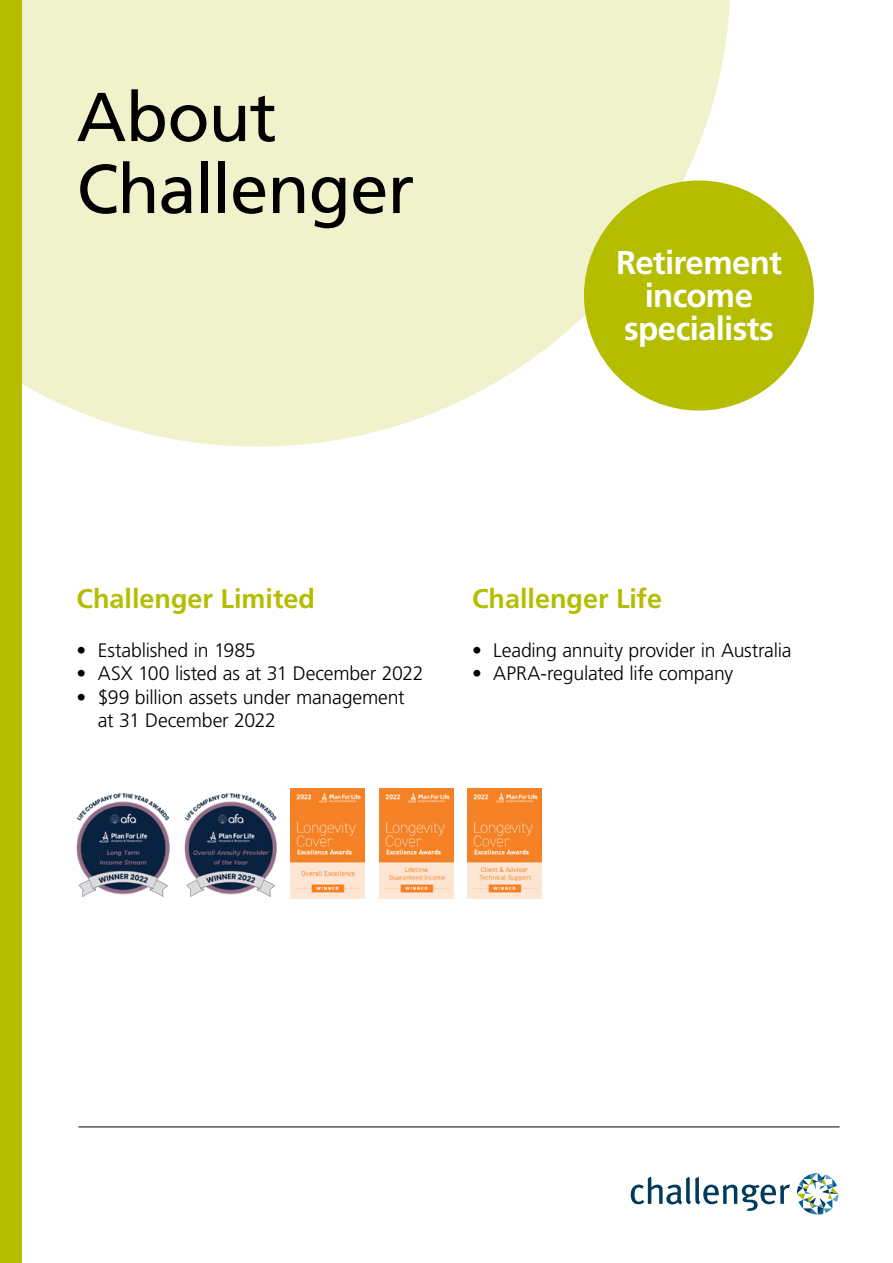
<style>
.page{position:relative;width:893px;height:1263px;background:#fff}
.page>*{position:absolute;margin:0;border:0;box-sizing:border-box;transform-origin:0 0}
.t1{font:69px/72px "Frutiger LT Pro";letter-spacing:-.015em;color:#000}
.t2{font:700 33px/33px "Frutiger LT Pro";letter-spacing:-.02em;color:#fff;text-align:center}
.t3{font:700 27px "Frutiger LT Pro";color:#b5bd00}
.t4{font:300 19.5px/23.4px "Frutiger LT Pro";letter-spacing:-.01em;color:#000}
</style>
<div class="page">
<svg style="left:21px;top:0;width:709px;height:447px;fill:#f0f2cc"></svg>
<div style="left:584px;top:180px;width:230px;height:231px;background:#b5bd00;border-radius:50%"></div>
<svg style="left:631px;top:1176px;width:159px;height:35px"></svg>
<svg style="left:797px;top:1173px;width:41px;height:41px"></svg>
<hr style="left:78px;top:1126px;width:761px;height:1px;background:#000">
<img style="left:291px;top:788px;width:73px;height:111px">
<img style="left:379px;top:788px;width:74px;height:111px">
<img style="left:467px;top:788px;width:74px;height:111px">
<img style="left:77px;top:793px;width:93px;height:104px">
<img style="left:184px;top:793px;width:93px;height:104px">
<div style="left:0;top:0;width:21px;height:1263px;background:#b5bd00"></div>
<h1 class="t1" style="left:77px;top:81px;width:339px">About<br>Challenger</h1>
<h2 class="t2" style="left:616px;top:246px;width:167px">Retirement income specialists</h2>
<h3 class="t3" style="left:77px;top:582px;width:240px">Challenger Limited</h3>
<p class="t4" style="left:77px;top:638px;width:181px">• Established in 1985</p>
<p class="t4" style="left:77px;top:662px;width:349px">• ASX 100 listed as at 31 December 2022</p>
<p class="t4" style="left:98px;top:685px;width:308px;text-indent:-21px">• $99 billion assets under management at 31 December 2022</p>
<h3 class="t3" style="left:472px;top:582px;width:192px">Challenger Life</h3>
<p class="t4" style="left:472px;top:638px;width:321px">• Leading annuity provider in Australia</p>
<p class="t4" style="left:472px;top:662px;width:263px">• APRA-regulated life company</p>
</div>
